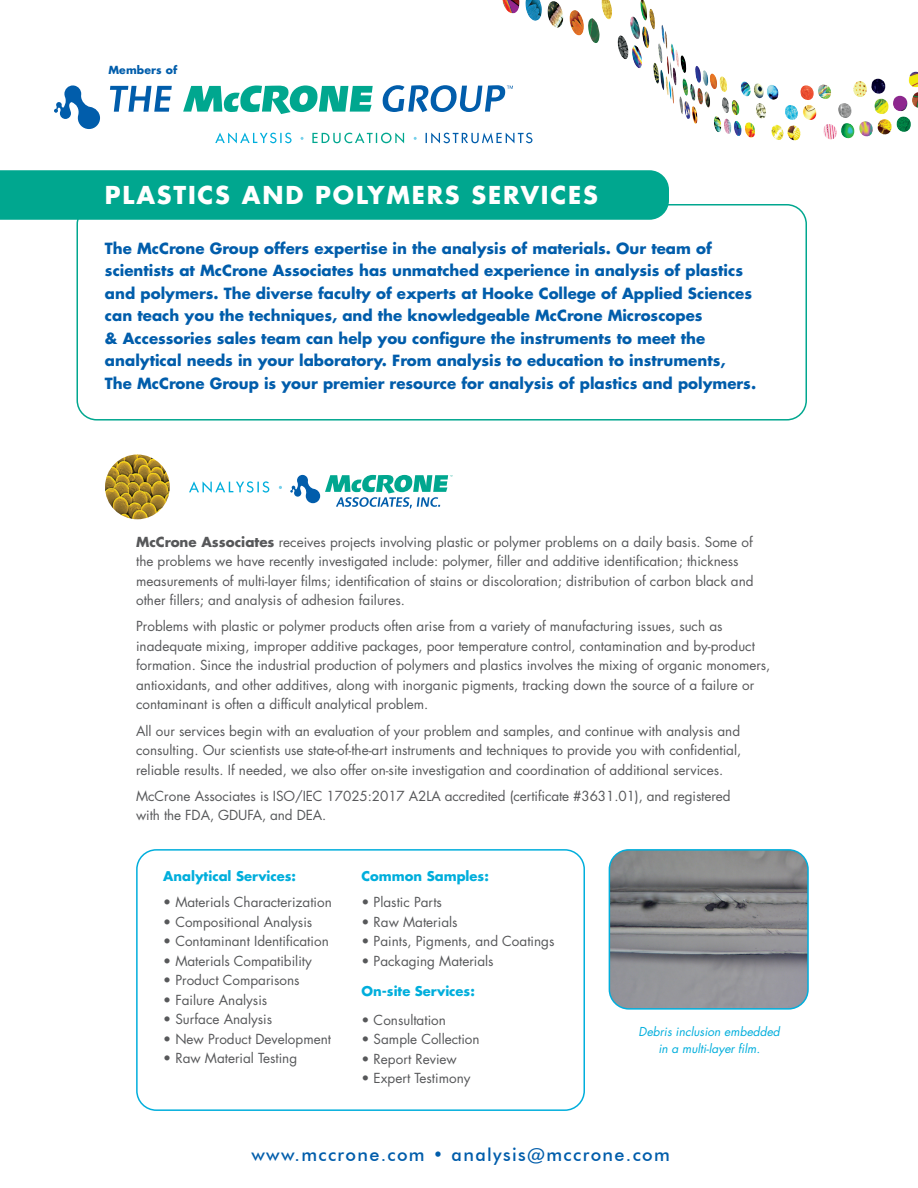
<style>
.page{position:relative;width:918px;height:1188px;background:#fff}
.page>*{position:absolute;margin:0;border:0;box-sizing:border-box;transform-origin:0 0}
.t1{font:700 24px "Futura Std";letter-spacing:.075em;color:#fff}
.t2{font:500 18px "Futura BT";letter-spacing:.075em;color:#015dab}
.t3{font:700 15px/22.5px "Futura Std";color:#015dab}
.t4{font:13.5px/19.5px "Futura Std";color:#57585a}
.t5{font:700 13.2px "Futura Std";color:#00aedc}
.t6{font:italic 12px/16.5px "Futura Std";color:#00aedc;text-align:center}
.t7{font:700 10.8px "Futura Std";letter-spacing:.01em;color:#015dab}
.s1{font-weight:700}
</style>
<div class="page">
<div style="left:136px;top:849px;width:449px;height:262px;border:2px solid #00aedc;border-radius:19px"></div>
<img style="left:502px;top:0;width:199px;height:88px">
<svg style="left:567px;top:0;width:22px;height:6px"></svg>
<div style="left:76px;top:204px;width:731px;height:217px;border:2px solid #00a78f;border-radius:19px"></div>
<div style="left:0;top:170px;width:669px;height:50px;background:#00a78f"></div>
<img style="left:609px;top:850px;width:197px;height:157px">
<div style="left:609px;top:849px;width:200px;height:161px;border:2px solid #00aedc;border-radius:19px"></div>
<svg style="left:426px;top:133px;width:106px;height:10px"></svg>
<svg style="left:312px;top:133px;width:92px;height:10px"></svg>
<svg style="left:215px;top:133px;width:77px;height:10px"></svg>
<svg style="left:183px;top:85px;width:190px;height:29px"></svg>
<svg style="left:54px;top:85px;width:46px;height:44px"></svg>
<svg style="left:110px;top:86px;width:62px;height:26px"></svg>
<svg style="left:382px;top:85px;width:131px;height:27px"></svg>
<svg style="left:189px;top:481px;width:80px;height:12px"></svg>
<svg style="left:290px;top:475px;width:162px;height:33px"></svg>
<img style="left:105px;top:455px;width:65px;height:64px;border-radius:32px">
<p class="t7" style="left:109px;top:63px;width:70px">Members of</p>
<h1 class="t1" style="left:105px;top:179px;width:494px">PLASTICS AND POLYMERS SERVICES</h1>
<p class="t3" style="left:105px;top:237px;width:653px">The McCrone Group offers expertise in the analysis of materials. Our team of scientists at McCrone Associates has unmatched experience in analysis of plastics and polymers. The diverse faculty of experts at Hooke College of Applied Sciences can teach you the techniques, and the knowledgeable McCrone Microscopes<br>&amp; Accessories sales team can help you configure the instruments to meet the analytical needs in your laboratory. From analysis to education to instruments, The McCrone Group is your premier resource for analysis of plastics and polymers.</p>
<p class="t4" style="left:136px;top:532px;width:619px"><span class="s1">McCrone Associates</span> receives projects involving plastic or polymer problems on a daily basis. Some of the problems we have recently investigated include: polymer, filler and additive identification; thickness measurements of multi-layer films; identification of stains or discoloration; distribution of carbon black and other fillers; and analysis of adhesion failures.</p>
<p class="t4" style="left:136px;top:617px;width:636px">Problems with plastic or polymer products often arise from a variety of manufacturing issues, such as inadequate mixing, improper additive packages, poor temperature control, contamination and by-product formation. Since the industrial production of polymers and plastics involves the mixing of organic monomers, antioxidants, and other additives, along with inorganic pigments, tracking down the source of a failure or contaminant is often a difficult analytical problem.</p>
<p class="t4" style="left:136px;top:721px;width:607px;text-align:justify">All our services begin with an evaluation of your problem and samples, and continue with analysis and consulting. Our scientists use state-of-the-art instruments and techniques to provide you with confidential, reliable results. If needed, we also offer on-site investigation and coordination of additional services.</p>
<p class="t4" style="left:136px;top:786px;width:596px">McCrone Associates is ISO/IEC 17025:2017 A2LA accredited (certificate #3631.01), and registered with the FDA, GDUFA, and DEA.</p>
<p class="t5" style="left:163px;top:867px;width:134px">Analytical Services:</p>
<p class="t5" style="left:361px;top:867px;width:129px">Common Samples:</p>
<p class="t4" style="left:163px;top:893px;width:170px">• Materials Characterization</p>
<p class="t4" style="left:163px;top:912px;width:151px">• Compositional Analysis</p>
<p class="t4" style="left:163px;top:932px;width:167px">• Contaminant Identification</p>
<p class="t4" style="left:163px;top:951px;width:150px">• Materials Compatibility</p>
<p class="t4" style="left:163px;top:971px;width:138px">• Product Comparisons</p>
<p class="t4" style="left:163px;top:990px;width:106px">• Failure Analysis</p>
<p class="t4" style="left:163px;top:1010px;width:110px">• Surface Analysis</p>
<p class="t4" style="left:163px;top:1029px;width:169px">• New Product Development</p>
<p class="t4" style="left:163px;top:1049px;width:135px">• Raw Material Testing</p>
<p class="t4" style="left:362px;top:893px;width:82px">• Plastic Parts</p>
<p class="t4" style="left:362px;top:912px;width:98px">• Raw Materials</p>
<p class="t4" style="left:362px;top:932px;width:194px">• Paints, Pigments, and Coatings</p>
<p class="t4" style="left:362px;top:951px;width:134px">• Packaging Materials</p>
<p class="t5" style="left:361px;top:983px;width:115px">On-site Services:</p>
<p class="t4" style="left:362px;top:1010px;width:86px">• Consultation</p>
<p class="t4" style="left:362px;top:1029px;width:120px">• Sample Collection</p>
<p class="t4" style="left:362px;top:1049px;width:97px">• Report Review</p>
<p class="t4" style="left:362px;top:1068px;width:111px">• Expert Testimony</p>
<p class="t6" style="left:639px;top:1024px;width:143px">Debris inclusion embedded in a multi-layer film.</p>
<h2 class="t2" style="left:251px;top:1143px;width:420px">www.mccrone.com • analysis@mccrone.com</h2>
</div>
